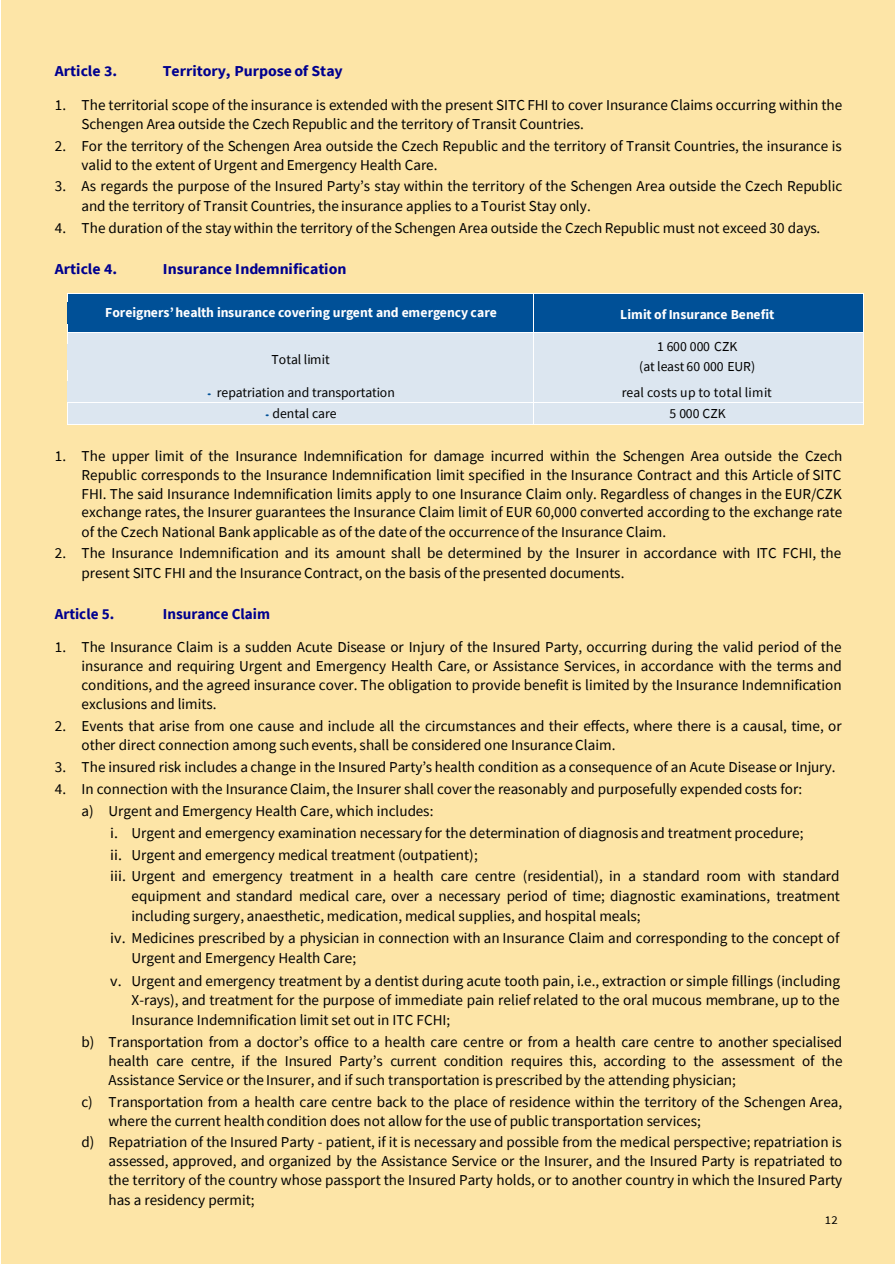
<style>
.page{position:relative;width:896px;height:1265px;background:#fff}
.page>*{position:absolute;margin:0;border:0;box-sizing:border-box;transform-origin:0 0}
.t1{font:15.15px/19px "Source Sans Pro";color:#000}
.t2{font:15.15px/19.8px "Source Sans Pro";color:#000;scale:1.05 1}
.t3{font:700 15.15px "Source Sans Pro";color:#00008f;scale:1.05 1}
.t4{font:700 15.15px "Source Sans Pro";color:#00008f}
.t5{font:13.65px/19.8px "Source Sans Pro";color:#000;text-align:center}
.t6{font:700 13.65px "Source Sans Pro";letter-spacing:-.005em;color:#fff}
.t7{font:11.85px "Source Sans Pro";color:#000;scale:1.07 1}
.s1{font-family:"Arial";font-size:7.5px;color:#005097}
</style>
<div class="page">
<div style="left:1px;top:0;width:893px;height:1263px;background:#fde5a7"></div>
<div style="left:68px;top:293px;width:465px;height:39px;background:#005097"></div>
<div style="left:534px;top:293px;width:329px;height:39px;background:#005097"></div>
<hr style="left:68px;top:293px;width:465px;height:1px;background:#fff">
<hr style="left:534px;top:293px;width:329px;height:1px;background:#fff">
<hr style="left:67px;top:293px;width:1px;height:39px;background:#fff">
<hr style="left:533px;top:293px;width:1px;height:39px;background:#fff">
<hr style="left:863px;top:293px;width:1px;height:39px;background:#fff">
<div style="left:68px;top:332px;width:465px;height:49px;background:#dce6f0"></div>
<div style="left:534px;top:332px;width:329px;height:49px;background:#dce6f0"></div>
<hr style="left:68px;top:332px;width:465px;height:1px;background:#fff">
<hr style="left:534px;top:332px;width:329px;height:1px;background:#fff">
<hr style="left:67px;top:332px;width:1px;height:49px;background:#fff">
<hr style="left:533px;top:332px;width:1px;height:49px;background:#fff">
<hr style="left:863px;top:332px;width:1px;height:49px;background:#fff">
<hr style="left:68px;top:381px;width:465px;height:1px;background:#fff">
<hr style="left:534px;top:381px;width:329px;height:1px;background:#fff">
<div style="left:68px;top:382px;width:465px;height:20px;background:#dce6f0"></div>
<div style="left:534px;top:382px;width:329px;height:20px;background:#dce6f0"></div>
<div style="left:68px;top:403px;width:465px;height:21px;background:#dce6f0"></div>
<div style="left:534px;top:403px;width:329px;height:21px;background:#dce6f0"></div>
<hr style="left:68px;top:402px;width:465px;height:1px;background:#fff">
<hr style="left:534px;top:402px;width:329px;height:1px;background:#fff">
<svg style="left:67px;top:381px;width:1px;height:44px"></svg>
<hr style="left:68px;top:424px;width:465px;height:1px;background:#fff">
<svg style="left:533px;top:381px;width:1px;height:44px"></svg>
<hr style="left:534px;top:424px;width:329px;height:1px;background:#fff">
<svg style="left:863px;top:381px;width:1px;height:44px"></svg>
<p class="t3" style="left:55px;top:65px;width:61px">Article 3.</p>
<p class="t3" style="left:163px;top:65px;width:173px">Territory, Purpose of Stay</p>
<p class="t1" style="left:81px;top:97px;width:762px;text-indent:-27px">1. The territorial scope of the insurance is extended with the present SITC FHI to cover Insurance Claims occurring within the<br>Schengen Area outside the Czech Republic and the territory of Transit Countries.</p>
<p class="t1" style="left:81px;top:137px;width:762px;text-indent:-27px">2. For the territory of the Schengen Area outside the Czech Republic and the territory of Transit Countries, the insurance is valid to the extent of Urgent andEmergency Health Care.</p>
<p class="t1" style="left:81px;top:178px;width:762px;text-indent:-27px">3. As regards the purpose of the Insured Party’s stay within the territory of the Schengen Area outside the Czech Republic and the territory of Transit Countries, the insurance applies to a Tourist Stay only.</p>
<p class="t1" style="left:55px;top:219px;width:767px">4. The duration of the stay within the territory of the Schengen Area outside the Czech Republic must not exceed 30 days.</p>
<p class="t3" style="left:55px;top:262px;width:61px">Article 4.</p>
<p class="t3" style="left:163px;top:262px;width:176px">Insurance Indemnification</p>
<p class="t6" style="left:105px;top:307px;width:393px">Foreigners’health insurance covering urgent and emergency care</p>
<p class="t6" style="left:620px;top:309px;width:155px">Limit of Insurance Benefit</p>
<p class="t5" style="left:271px;top:350px;width:59px">Total limit</p>
<p class="t5" style="left:639px;top:338px;width:118px">1 600 000 CZK<br>(at least 60 000 EUR)</p>
<p class="t5" style="left:207px;top:384px;width:189px"><span class="s1">•</span> repatriation and transportation</p>
<p class="t5" style="left:621px;top:384px;width:152px">real costs up to total limit</p>
<p class="t5" style="left:265px;top:405px;width:73px"><span class="s1">•</span> dental care</p>
<p class="t5" style="left:669px;top:405px;width:57px">5 000 CZK</p>
<p class="t1" style="left:81px;top:447px;width:762px;text-align:justify;text-indent:-27px">1. The upper limit of the Insurance Indemnification for damage incurred within the Schengen Area outside the Czech Republic corresponds to the Insurance Indemnification limit specified in the Insurance Contract and this Article of SITC FHI. The said Insurance Indemnification limits apply to one Insurance Claim only. Regardless of changes in the EUR/CZK exchange rates, the Insurer guarantees the Insurance Claim limit of EUR 60,000 converted according to the exchange rate of the Czech National Bank applicable as of the date of the occurrence of the Insurance Claim.</p>
<p class="t1" style="left:81px;top:545px;width:761px;text-indent:-27px">2. The Insurance Indemnification and its amount shall be determined by the Insurer in accordance with ITC FCHI, the present SITC FHI and the Insurance Contract, on the basis of the presented documents.</p>
<p class="t4" style="left:55px;top:607px;width:61px">Article 5.</p>
<p class="t4" style="left:163px;top:607px;width:109px">Insurance Claim</p>
<p class="t1" style="left:81px;top:639px;width:762px;text-align:justify;text-indent:-27px">1. The Insurance Claim is a sudden Acute Disease or Injury of the Insured Party, occurring during the valid period of the insurance and requiring Urgent and Emergency Health Care, or Assistance Services, in accordance with the terms and conditions, and the agreed insurance cover. The obligation to provide benefit is limited by the Insurance Indemnification exclusions and limits.</p>
<p class="t1" style="left:81px;top:717px;width:761px;text-indent:-27px">2. Events that arise from one cause and include all the circumstances and their effects, where there is a causal, time, or other direct connection among such events, shall be considered one Insurance Claim.</p>
<p class="t1" style="left:55px;top:758px;width:782px">3. The insured risk includes a change in the Insured Party’s health condition as a consequence of an Acute Disease or Injury.</p>
<p class="t1" style="left:81px;top:779px;width:722px;line-height:21.9px;text-indent:-27px">4. In connection with the Insurance Claim, the Insurer shall coverthe reasonably and purposefully expendedcosts for: a) Urgent and Emergency Health Care, which includes:</p>
<p class="t2" style="left:110px;top:822px;width:661px;line-height:22.6px">i. Urgent and emergency examination necessary for the determination of diagnosis and treatment procedure; ii. Urgent and emergency medical treatment (outpatient);</p>
<p class="t2" style="left:131px;top:867px;width:676px;text-align:justify;text-indent:-21px">iii. Urgent and emergency treatment in a health care centre (residential), in a standard room with standard equipment and standard medical care, over a necessary period of time; diagnostic examinations, treatment including surgery, anaesthetic, medication, medical supplies, and hospital meals;</p>
<p class="t2" style="left:131px;top:929px;width:675px;text-indent:-21px">iv. Medicines prescribed by a physician in connection with an Insurance Claim and corresponding to the concept of<br>Urgent and Emergency Health Care;</p>
<p class="t2" style="left:131px;top:972px;width:676px;text-align:justify;text-indent:-21px">v. Urgent and emergency treatment by a dentist during acute tooth pain, i.e., extraction or simple fillings (including X-rays), and treatment for the purpose of immediate pain relief related to the oral mucous membrane, up to the Insurance Indemnification limit set out in ITC FCHI;</p>
<p class="t1" style="left:108px;top:1033px;width:735px;text-align:justify;text-indent:-27px">b) Transportation from a doctor’s office to a health care centre or from a health care centre to another specialised health care centre, if the Insured Party’s current condition requires this, according to the assessment of the Assistance Service or the Insurer, and if such transportation is prescribed by the attending physician;</p>
<p class="t1" style="left:108px;top:1093px;width:735px;line-height:19.5px;text-indent:-27px">c) Transportation from a health care centre back to the place of residence within the territory of the Schengen Area, where the current health condition does not allow forthe use of public transportation services;</p>
<p class="t1" style="left:108px;top:1133px;width:735px;text-align:justify;text-indent:-27px">d) Repatriation of the Insured Party - patient, if it is necessary and possible from the medical perspective; repatriation is assessed, approved, and organized by the Assistance Service or the Insurer, and the Insured Party is repatriated to the territory of the country whose passport the Insured Party holds, or to another country in which the Insured Party has a residency permit;</p>
<p class="t7" style="left:824px;top:1215px;width:13px">12</p>
</div>
